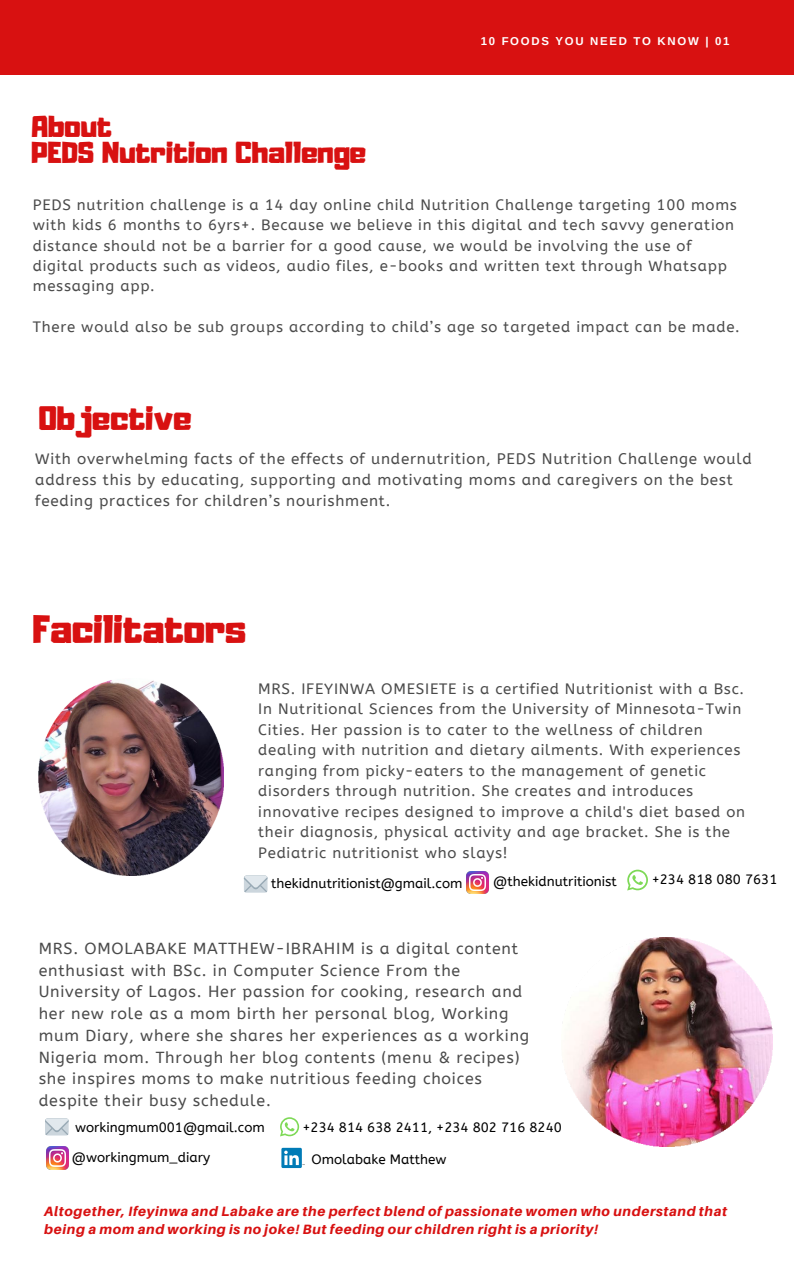
<style>
.page{position:relative;width:794px;height:1266px;background:#fff}
.page>*{position:absolute;margin:0;border:0;box-sizing:border-box;transform-origin:0 0}
.t1{font:34.95px "Adumu";color:#d81111}
.t2{font:29.78px "Adumu";color:#d81111}
.t3{font:26.7px/26.2px "Adumu";color:#d81111}
.t4{font:15.98px/21.8px "A Bee Zee";letter-spacing:.05em;color:#4b4b4b}
.t5{font:15.3px/20.8px "A Bee Zee";letter-spacing:.05em;color:#4b4b4b}
.t6{font:15.08px/20.5px "A Bee Zee";letter-spacing:.05em;color:#4b4b4b}
.t7{font:15px/20.5px "A Bee Zee";letter-spacing:.05em;color:#4b4b4b}
.t8{font:italic 800 13.5px/17.9px "Aileron";letter-spacing:.05em;color:#d81111}
.t9{font:13.5px "A Bee Zee";color:#000}
.t10{font:700 11.4px "Arimo";letter-spacing:.15em;color:#fff}
</style>
<div class="page">
<img style="left:39px;top:680px;width:185px;height:195px">
<img style="left:562px;top:937px;width:209px;height:210px">
<div style="left:0;top:0;width:793px;height:75px;background:#d81111"></div>
<svg style="left:244px;top:875px;width:23px;height:17px"></svg>
<svg style="left:627px;top:869px;width:20px;height:21px"></svg>
<img style="left:466px;top:871px;width:22px;height:22px">
<svg style="left:45px;top:1118px;width:24px;height:17px"></svg>
<svg style="left:280px;top:1117px;width:19px;height:19px"></svg>
<img style="left:46px;top:1146px;width:23px;height:23px">
<div style="left:281px;top:1147px;width:21px;height:21px;background:#007bb6"></div>
<svg style="left:284px;top:1150px;width:20px;height:15px"></svg>
<p class="t10" style="left:480px;top:34px;width:250px">10 FOODS YOU NEED TO KNOW | 01</p>
<p class="t3" style="left:32px;top:116px;width:336px">About<br>PEDS Nutrition Challenge</p>
<p class="t7" style="left:33px;top:194px;width:705px">PEDS nutrition challenge is a 14 day online child Nutrition Challenge targeting 100 moms with kids 6 months to 6yrs+. Because we believe in this digital and tech savvy generation distance should not be a barrier for a good cause, we would be involving the use of digital products such as videos, audio files, e-books and written text through Whatsapp messaging app.</p>
<h3 class="t7" style="left:33px;top:317px;width:708px">There would also be sub groups according to child’s age so targeted impact can be made.</h3>
<h4 class="t2" style="left:39px;top:406px;width:154px">Objective</h4>
<h4 class="t5" style="left:35px;top:449px;width:717px">With overwhelming facts of the effects of undernutrition, PEDS Nutrition Challenge would address this by educating, supporting and motivating moms and caregivers on the best feeding practices for children’s nourishment.</h4>
<h2 class="t1" style="left:33px;top:614px;width:215px">Facilitators</h2>
<h1 class="t6" style="left:258px;top:678px;width:488px">MRS. IFEYINWA OMESIETE is a certified Nutritionist with a Bsc.<br>In Nutritional Sciences from the University of Minnesota-Twin Cities. Her passion is to cater to the wellness of children dealing with nutrition and dietary ailments. With experiences ranging from picky-eaters to the management of genetic disorders through nutrition. She creates and introduces innovative recipes designed to improve a child's diet based on their diagnosis, physical activity and age bracket. She is the Pediatric nutritionist who slays!</h1>
<p class="t9" style="left:271px;top:875px;width:193px">thekidnutritionist@gmail.com</p>
<h6 class="t9" style="left:493px;top:874px;width:125px">@thekidnutritionist</h6>
<h4 class="t9" style="left:651px;top:871px;width:127px">+234 818 080 7631</h4>
<h4 class="t4" style="left:39px;top:937px;width:492px">MRS. OMOLABAKE MATTHEW-IBRAHIM is a digital content enthusiast with BSc. in Computer Science From the University of Lagos. Her passion for cooking, research and her new role as a mom birth her personal blog, Working mum Diary, where she shares her experiences as a working Nigeria mom. Through her blog contents (menu &amp; recipes) she inspires moms to make nutritious feeding choices despite their busy schedule.</h4>
<p class="t9" style="left:75px;top:1120px;width:191px">workingmum001@gmail.com</p>
<p class="t9" style="left:72px;top:1149px;width:140px">@workingmum_diary</p>
<p class="t9" style="left:311px;top:1151px;width:137px">Omolabake Matthew</p>
<h6 class="t9" style="left:302px;top:1119px;width:261px">+234 814 638 2411, +234 802 716 8240</h6>
<h6 class="t8" style="left:44px;top:1202px;width:684px">Altogether, Ifeyinwa and Labake are the perfect blend of passionate women who understand that being a mom and working is no joke! But feeding our children right is a priority!</h6>
</div>
